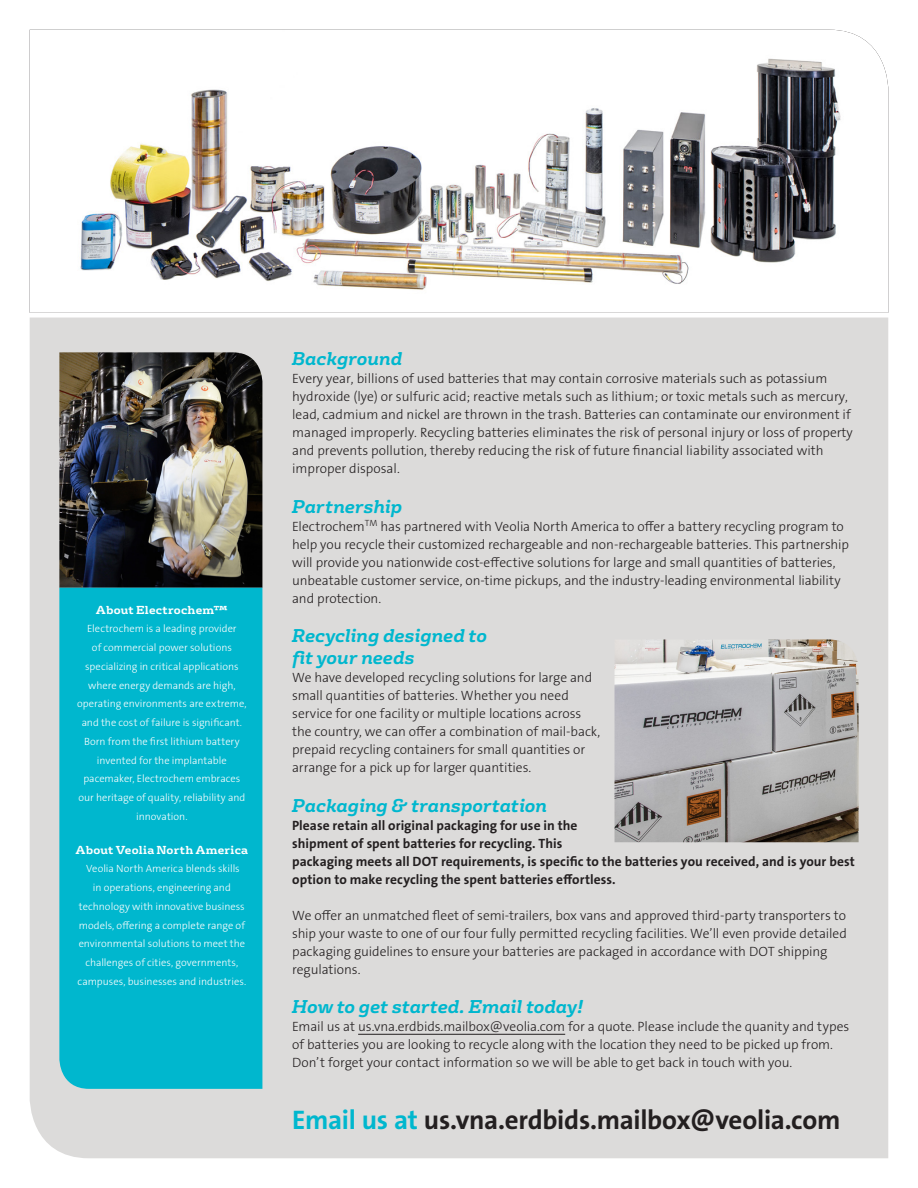
<style>
.page{position:relative;width:918px;height:1188px;background:#fff}
.page>*{position:absolute;margin:0;border:0;box-sizing:border-box;transform-origin:0 0}
.t1{font:27px "The Sans Veolia W7 Bld";letter-spacing:-.01em;color:#231f20}
.t2{font:italic 700 18px/21.6px "FS Rufus";letter-spacing:-.01em;color:#00b7ce}
.t3{font:13.5px/18px "The Sans Veolia W3 Lig";color:#231f20}
.t4{font:13.5px/18px "The Sans Veolia W7 Bld";letter-spacing:.005em;color:#231f20}
.t5{font:700 11.25px "FS Rufus";letter-spacing:.02em;color:#fff}
.t6{font:10.5px/18.8px "The Sans Veolia W3 Lig";color:#fff;text-align:center}
.s1{color:#00b7ce}
</style>
<div class="page">
<img style="left:30px;top:30px;width:858px;height:283px">
<div style="left:30px;top:318px;width:858px;height:840px;background:#dcdbda"></div>
<hr style="left:358px;top:1034px;width:207px;height:1px;background:#231f20">
<img style="left:59px;top:352px;width:203px;height:236px">
<div style="left:59px;top:588px;width:203px;height:501px;background:#00b7ce"></div>
<img style="left:615px;top:639px;width:244px;height:203px">
<p class="t5" style="left:96px;top:600px;width:133px">About Electrochem™</p>
<p class="t6" style="left:77px;top:620px;width:171px">Electrochem is a leading provider<br>of commercial power solutions specializing in critical applications where energy demands are high, operating environments are extreme, and the cost of failure is significant.<br>Born from the first lithium battery invented for the implantable pacemaker, Electrochem embraces our heritage of quality, reliability and innovation.</p>
<p class="t5" style="left:76px;top:840px;width:174px">About Veolia North America</p>
<p class="t6" style="left:78px;top:860px;width:170px">Veolia North America blends skills<br>in operations, engineering and technology with innovative business models, offering a complete range of environmental solutions to meet the challenges of cities, governments, campuses, businesses and industries.</p>
<p class="t2" style="left:292px;top:346px;width:112px">Background</p>
<p class="t3" style="left:292px;top:370px;width:562px">Every year, billions of used batteries that may contain corrosive materials such as potassium hydroxide (lye) or sulfuric acid; reactive metals such as lithium; or toxic metals such as mercury, lead, cadmium and nickel are thrown in the trash. Batteries can contaminate our environment if managed improperly. Recycling batteries eliminates the risk of personal injury or loss of property and prevents pollution, thereby reducing the risk of future financial liability associated with improper disposal.</p>
<p class="t2" style="left:292px;top:494px;width:112px">Partnership</p>
<p class="t3" style="left:292px;top:517px;width:558px">Electrochem<sup>TM</sup> has partnered with Veolia North America to offer a battery recycling program to help you recycle their customized rechargeable and non-rechargeable batteries. This partnership will provide you nationwide cost-effective solutions for large and small quantities of batteries, unbeatable customer service, on-time pickups, and the industry-leading environmental liability and protection.</p>
<p class="t2" style="left:292px;top:624px;width:196px">Recycling designed to fit your needs</p>
<p class="t3" style="left:292px;top:668px;width:310px">We have developed recycling solutions for large and small quantities of batteries. Whether you need service for one facility or multiple locations across the country, we can offer a combination of mail-back, prepaid recycling containers for small quantities or arrange for a pick up for larger quantities.</p>
<p class="t2" style="left:292px;top:793px;width:257px">Packaging &amp; transportation</p>
<p class="t4" style="left:292px;top:816px;width:564px">Please retain all original packaging for use in the<br>shipment of spent batteries for recycling. This<br>packaging meets all DOT requirements, is specific to the batteries you received, and is your best option to make recycling the spent batteries effortless.</p>
<p class="t3" style="left:292px;top:906px;width:556px">We offer an unmatched fleet of semi-trailers, box vans and approved third-party transporters to ship your waste to one of our four fully permitted recycling facilities. We’ll even provide detailed packaging guidelines to ensure your batteries are packaged in accordance with DOT shipping regulations.</p>
<p class="t2" style="left:292px;top:994px;width:294px">How to get started. Email today!</p>
<p class="t3" style="left:292px;top:1018px;width:559px">Email us at us.vna.erdbids.mailbox@veolia.com for a quote. Please include the quanity and types of batteries you are looking to recycle along with the location they need to be picked up from.<br>Don’t forget your contact information so we will be able to get back in touch with you.</p>
<p class="t1" style="left:292px;top:1102px;width:550px"><span class="s1">Email us at</span> us.vna.erdbids.mailbox@veolia.com</p>
</div>
